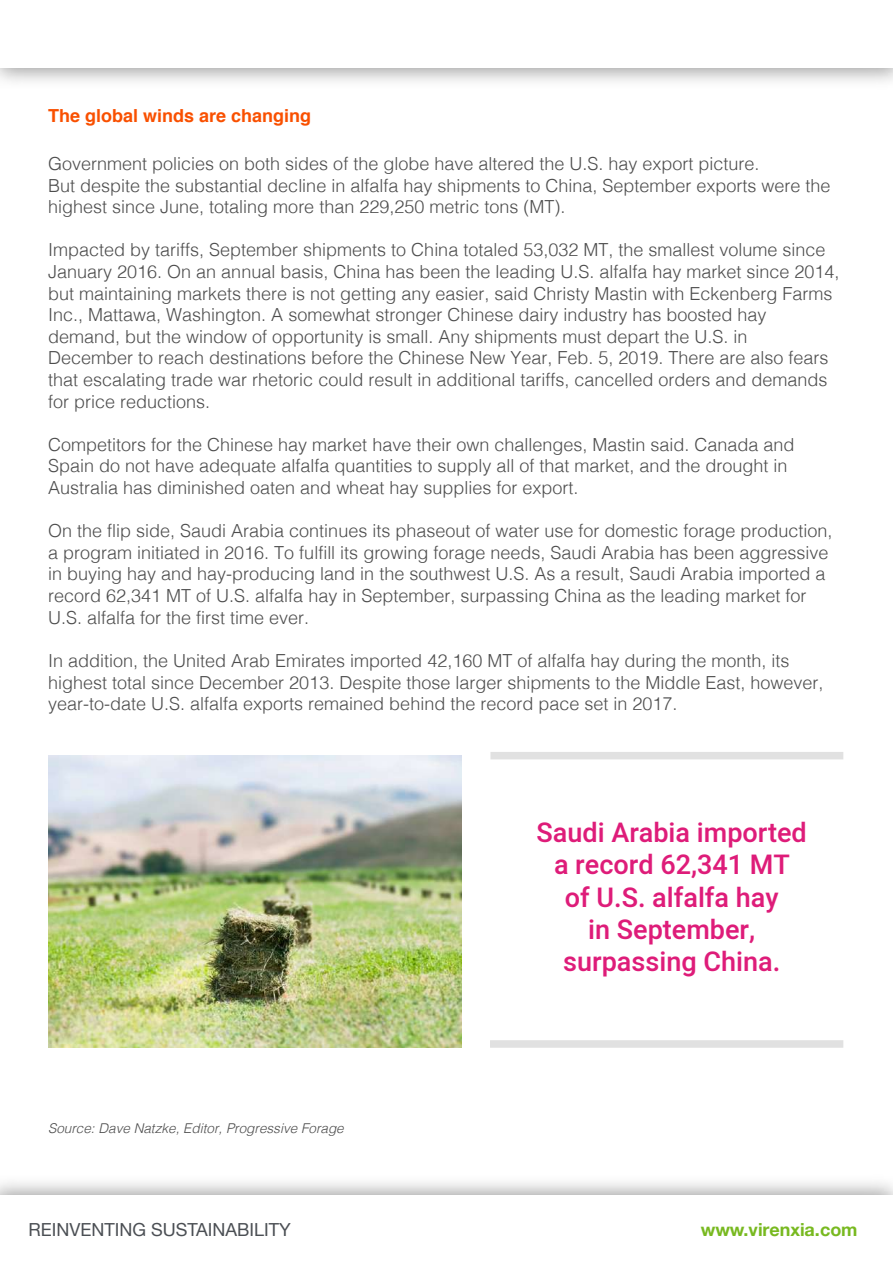
<style>
.page{position:relative;width:893px;height:1263px;background:#fff}
.page>*{position:absolute;margin:0;border:0;box-sizing:border-box;transform-origin:0 0}
.t1{font:500 27px/32.4px "Heebo";color:#de1c79;text-align:center}
.t2{font:300 18px/21.6px "Helvetica";color:#4d4d4d}
.t3{font:700 18px "Helvetica";color:#f95000}
.t4{font:18px "Helvetica Neue";color:#4b4f54}
.t5{font:700 18px "Helvetica Neue";color:#78b920}
.t6{font:italic 300 13.5px "Helvetica";color:#4d4d4d}
</style>
<div class="page">
<div style="left:490px;top:752px;width:353px;height:7px;background:#e1e1e1"></div>
<div style="left:490px;top:1040px;width:353px;height:8px;background:#e1e1e1"></div>
<img style="left:48px;top:756px;width:414px;height:292px">
<p class="t3" style="left:48px;top:101px;width:265px">The global winds are changing</p>
<p class="t2" style="left:48px;top:152px;width:784px">Government policies on both sides of the globe have altered the U.S. hay export picture.<br>But despite the substantial decline in alfalfa hay shipments to China, September exports were the highest since June, totaling more than 229,250 metric tons (MT).</p>
<p class="t2" style="left:48px;top:238px;width:793px">Impacted by tariffs, September shipments to China totaled 53,032 MT, the smallest volume since January 2016. On an annual basis, China has been the leading U.S. alfalfa hay market since 2014, but maintaining markets there is not getting any easier, said Christy Mastin with Eckenberg Farms Inc., Mattawa, Washington. A somewhat stronger Chinese dairy industry has boosted hay demand, but the window of opportunity is small. Any shipments must depart the U.S. in<br>December to reach destinations before the Chinese New Year, Feb. 5, 2019. There are also fears that escalating trade war rhetoric could result in additional tariffs, cancelled orders and demands for price reductions.</p>
<p class="t2" style="left:48px;top:432px;width:748px">Competitors for the Chinese hay market have their own challenges, Mastin said. Canada and<br>Spain do not have adequate alfalfa quantities to supply all of that market, and the drought in<br>Australia has diminished oaten and wheat hay supplies for export.</p>
<p class="t2" style="left:48px;top:519px;width:786px">On the flip side, Saudi Arabia continues its phaseout of water use for domestic forage production, a program initiated in 2016. To fulfill its growing forage needs, Saudi Arabia has been aggressive in buying hay and hay-producing land in the southwest U.S. As a result, Saudi Arabia imported a record 62,341 MT of U.S. alfalfa hay in September, surpassing China as the leading market for U.S. alfalfa for the first time ever.</p>
<p class="t2" style="left:48px;top:648px;width:777px">In addition, the United Arab Emirates imported 42,160 MT of alfalfa hay during the month, its highest total since December 2013. Despite those larger shipments to the Middle East, however, year-to-date U.S. alfalfa exports remained behind the record pace set in 2017.</p>
<p class="t6" style="left:48px;top:1117px;width:297px">Source: Dave Natzke, Editor, Progressive Forage</p>
<h1 class="t1" style="left:537px;top:816px;width:272px">Saudi Arabia imported a record 62,341 MT<br>of U.S. alfalfa hay<br>in September, surpassing China.</h1>
<p class="t4" style="left:29px;top:1216px;width:264px">REINVENTING SUSTAINABILITY</p>
<p class="t5" style="left:701px;top:1215px;width:158px">www.virenxia.com</p>
</div>
